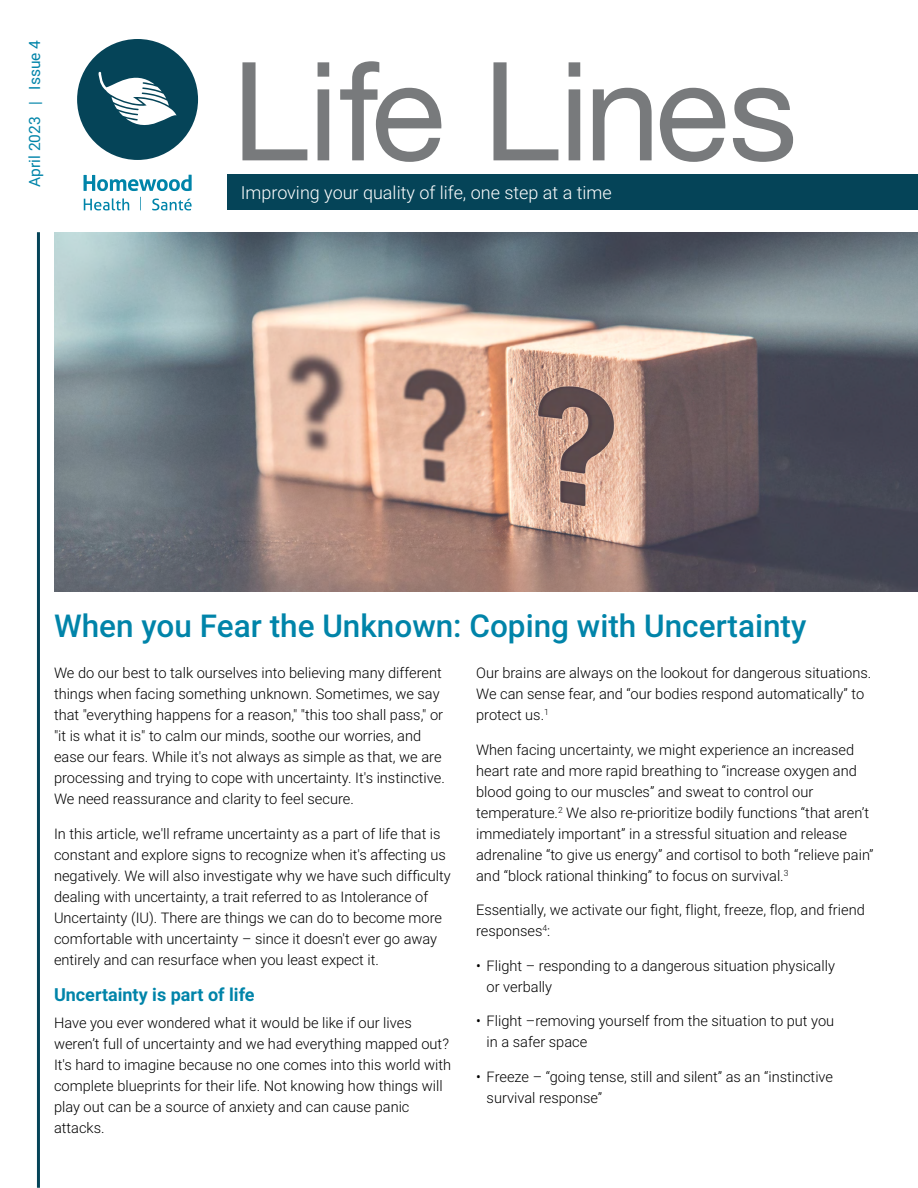
<style>
.page{position:relative;width:918px;height:1188px;background:#fff}
.page>*{position:absolute;margin:0;border:0;box-sizing:border-box;transform-origin:0 0}
.t1{font:137.25px "Helvetica Neue";color:#787a7c}
.t2{font:500 31.5px "Roboto";color:#0084a9}
.t3{font:300 18px "Roboto";color:#fff}
.t4{font:700 18px "Roboto";color:#0084a9}
.t5{font:15.6px "Roboto";color:#0084a9}
.t6{font:300 14.7px/21px "Roboto";color:#000}
</style>
<div class="page">
<img style="left:54px;top:232px;width:864px;height:360px">
<div style="left:228px;top:175px;width:690px;height:35px;background:#054458"></div>
<div style="left:77px;top:39px;width:121px;height:121px;background:#054458;border-radius:50%"></div>
<svg style="left:99px;top:71px;width:78px;height:54px"></svg>
<hr style="left:37px;top:232px;width:3px;height:956px;background:#054458">
<svg style="left:84px;top:175px;width:108px;height:16px"></svg>
<svg style="left:84px;top:198px;width:45px;height:12px"></svg>
<svg style="left:152px;top:199px;width:40px;height:11px"></svg>
<svg style="left:140px;top:197px;width:1px;height:13px"></svg>
<p class="t5" style="left:24px;top:187px;width:148px;rotate:-90deg">April 2023 | Issue 4</p>
<h1 class="t1" style="left:232px;top:13px;width:567px">Life Lines</h1>
<p class="t3" style="left:241px;top:180px;width:373px">Improving your quality of life, one step at a time</p>
<h2 class="t2" style="left:54px;top:604px;width:754px">When you Fear the Unknown: Coping with Uncertainty</h2>
<p class="t6" style="left:54px;top:662px;width:392px">We do our best to talk ourselves into believing many different things when facing something unknown. Sometimes, we say that "everything happens for a reason," "this too shall pass," or "it is what it is" to calm our minds, soothe our worries, and ease our fears. While it's not always as simple as that, we are processing and trying to cope with uncertainty. It's instinctive.<br>We need reassurance and clarity to feel secure.</p>
<p class="t6" style="left:54px;top:822px;width:398px">In this article, we'll reframe uncertainty as a part of life that is constant and explore signs to recognize when it's affecting us negatively. We will also investigate why we have such difficulty dealing with uncertainty, a trait referred to as Intolerance of Uncertainty (IU). There are things we can do to become more comfortable with uncertainty – since it doesn't ever go away entirely and can resurface when you least expect it.</p>
<p class="t4" style="left:54px;top:982px;width:202px">Uncertainty is part of life</p>
<p class="t6" style="left:54px;top:1012px;width:399px">Have you ever wondered what it would be like if our lives weren’t full of uncertainty and we had everything mapped out?<br>It's hard to imagine because no one comes into this world with complete blueprints for their life. Not knowing how things will play out can be a source of anxiety and can cause panic attacks.</p>
<p class="t6" style="left:476px;top:662px;width:397px">Our brains are always on the lookout for dangerous situations.<br>We can sense fear, and “our bodies respond automatically” to protect us.<sup>1</sup></p>
<p class="t6" style="left:476px;top:738px;width:399px">When facing uncertainty, we might experience an increased heart rate and more rapid breathing to “increase oxygen and blood going to our muscles” and sweat to control our temperature.<sup>2</sup> We also re-prioritize bodily functions “that aren’t immediately important” in a stressful situation and release adrenaline “to give us energy” and cortisol to both “relieve pain” and “block rational thinking” to focus on survival.<sup>3</sup></p>
<p class="t6" style="left:476px;top:899px;width:390px">Essentially, we activate our fight, flight, freeze, flop, and friend responses<sup>4</sup>:</p>
<p class="t6" style="left:487px;top:954px;width:350px;text-indent:-10px">• Flight – responding to a dangerous situation physically or verbally</p>
<p class="t6" style="left:487px;top:1010px;width:349px;text-indent:-10px">• Flight –removing yourself from the situation to put you in a safer space</p>
<p class="t6" style="left:487px;top:1065px;width:348px;text-indent:-10px">• Freeze – “going tense, still and silent” as an “instinctive survival response”</p>
</div>
